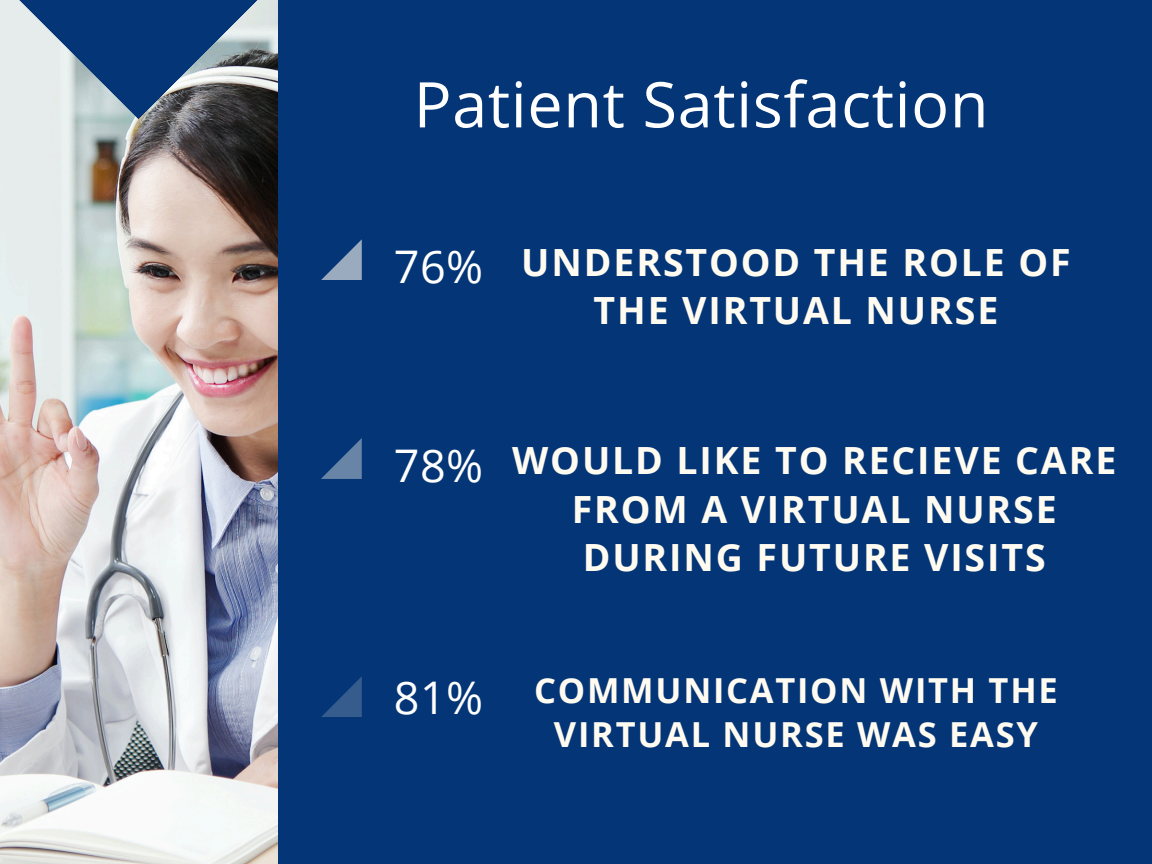
<style>
.page{position:relative;width:1152px;height:864px;background:#043576}
.page>*{position:absolute;margin:0;border:0;box-sizing:border-box;transform-origin:0 0}
.t1{font:63px "Open Sans";letter-spacing:.01em;color:#fff}
.t2{font:45px "Open Sans";color:#fff}
.t3{font:700 37.5px/48.3px "Open Sans";letter-spacing:.05em;color:#fffbf0;text-align:center}
.t4{font:700 34.5px/43.8px "Open Sans";letter-spacing:.05em;color:#fffbf0;text-align:center}
</style>
<div class="page">
<svg style="left:321px;top:239px;width:41px;height:41px"></svg>
<svg style="left:321px;top:438px;width:41px;height:41px"></svg>
<svg style="left:321px;top:676px;width:41px;height:41px"></svg>
<img style="left:0;top:0;width:277px;height:863px">
<svg style="left:10px;top:0;width:256px;height:120px"></svg>
<p class="t1" style="left:414px;top:60px;width:576px">Patient Satisfaction</p>
<h2 class="t2" style="left:394px;top:235px;width:91px">76%</h2>
<h2 class="t3" style="left:521px;top:237px;width:551px">UNDERSTOOD THE ROLE OF<br>THE VIRTUAL NURSE</h2>
<p class="t2" style="left:394px;top:434px;width:91px">78%</p>
<p class="t3" style="left:512px;top:436px;width:606px">WOULD LIKE TO RECIEVE CARE<br>FROM A VIRTUAL NURSE<br>DURING FUTURE VISITS</p>
<h2 class="t2" style="left:394px;top:666px;width:91px">81%</h2>
<h1 class="t4" style="left:534px;top:668px;width:525px">COMMUNICATION WITH THE<br>VIRTUAL NURSE WAS EASY</h1>
</div>
